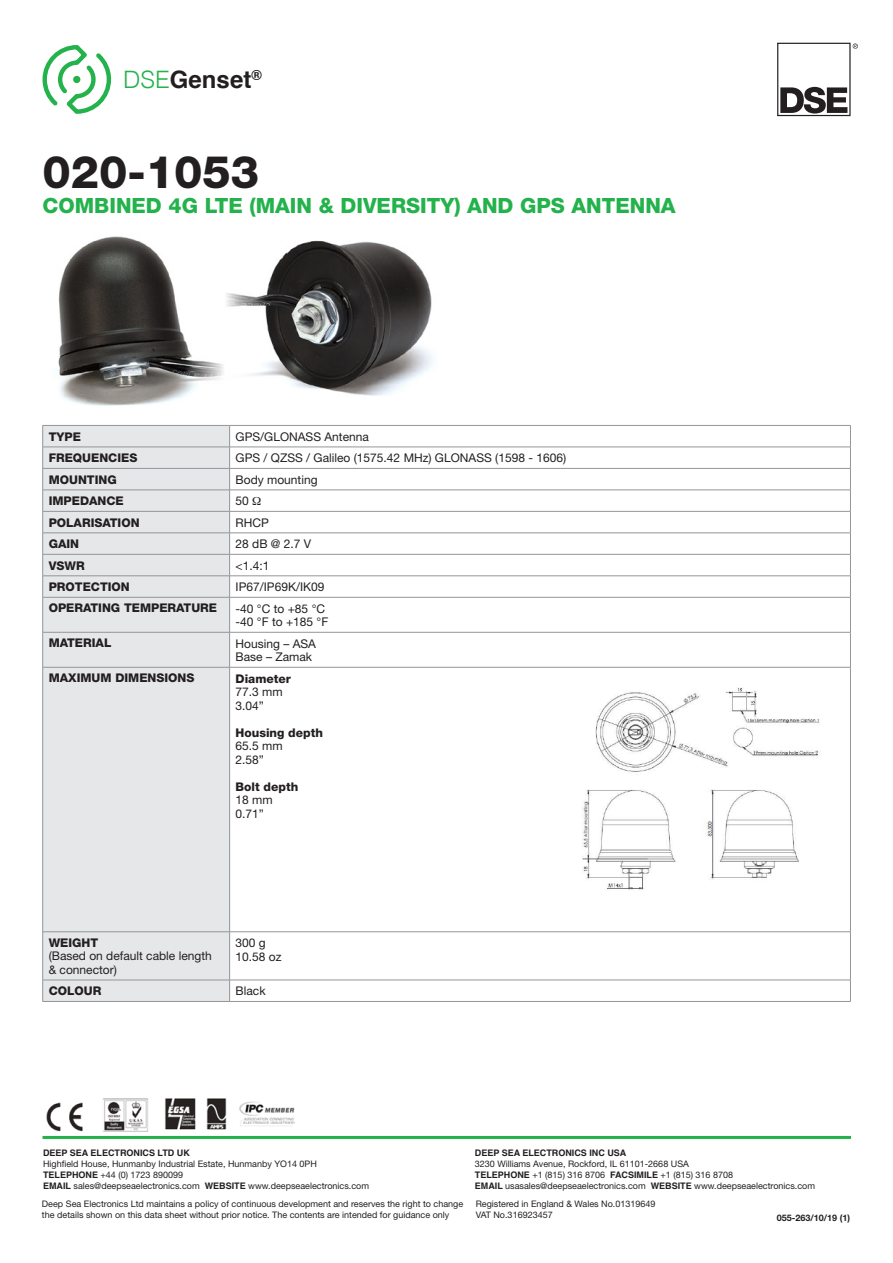
<style>
.page{position:relative;width:893px;height:1263px;background:#fff}
.page>*{position:absolute;margin:0;border:0;box-sizing:border-box;transform-origin:0 0}
.t1{font:800 45px "Helvetica Neue";color:#231f20}
.t2{font:700 24px "Helvetica";color:#231f20}
.t3{font:800 21px "Helvetica Neue";color:#23b24b}
.t4{font:12px "Helvetica Neue";color:#231f20}
.t5{font:800 12px "Helvetica Neue";color:#231f20}
.t6{font:9px/10.8px "Helvetica Neue";color:#231f20}
.t7{font:700 9px "Helvetica";color:#231f20}
.t8{font:700 9px "Helvetica Neue";color:#231f20}
.s1{font-weight:300;color:#23b24b}
.s2{font-family:"Helvetica";font-weight:700}
</style>
<div class="page">
<hr style="left:43px;top:1136px;width:808px;height:3px;background:#23b24b">
<svg style="left:777px;top:43px;width:81px;height:73px"></svg>
<img style="left:46px;top:1102px;width:37px;height:30px">
<img style="left:103px;top:1098px;width:192px;height:33px">
<svg style="left:43px;top:45px;width:68px;height:69px"></svg>
<div style="left:73px;top:76px;width:7px;height:7px;background:#23b24b;border-radius:50%"></div>
<div style="left:43px;top:426px;width:186px;height:575px;background:#e6e7e9"></div>
<hr style="left:43px;top:425px;width:187px;height:1px;background:#939598">
<hr style="left:230px;top:425px;width:621px;height:1px;background:#939598">
<hr style="left:43px;top:447px;width:187px;height:1px;background:#939598">
<hr style="left:230px;top:447px;width:621px;height:1px;background:#939598">
<hr style="left:43px;top:468px;width:187px;height:1px;background:#939598">
<hr style="left:230px;top:468px;width:621px;height:1px;background:#939598">
<hr style="left:43px;top:490px;width:187px;height:1px;background:#939598">
<hr style="left:230px;top:490px;width:621px;height:1px;background:#939598">
<hr style="left:43px;top:511px;width:187px;height:1px;background:#939598">
<hr style="left:230px;top:511px;width:621px;height:1px;background:#939598">
<hr style="left:43px;top:533px;width:187px;height:1px;background:#939598">
<hr style="left:230px;top:533px;width:621px;height:1px;background:#939598">
<hr style="left:43px;top:554px;width:187px;height:1px;background:#939598">
<hr style="left:230px;top:554px;width:621px;height:1px;background:#939598">
<hr style="left:43px;top:575px;width:187px;height:1px;background:#939598">
<svg style="left:42px;top:426px;width:1px;height:171px"></svg>
<hr style="left:230px;top:575px;width:621px;height:1px;background:#939598">
<svg style="left:229px;top:426px;width:1px;height:171px"></svg>
<svg style="left:850px;top:426px;width:1px;height:171px"></svg>
<hr style="left:43px;top:597px;width:187px;height:1px;background:#939598">
<hr style="left:42px;top:597px;width:1px;height:35px;background:#939598">
<hr style="left:230px;top:597px;width:621px;height:1px;background:#939598">
<hr style="left:229px;top:597px;width:1px;height:35px;background:#939598">
<hr style="left:850px;top:597px;width:1px;height:35px;background:#939598">
<hr style="left:43px;top:632px;width:187px;height:1px;background:#939598">
<hr style="left:42px;top:632px;width:1px;height:35px;background:#939598">
<hr style="left:230px;top:632px;width:621px;height:1px;background:#939598">
<hr style="left:229px;top:632px;width:1px;height:35px;background:#939598">
<hr style="left:850px;top:632px;width:1px;height:35px;background:#939598">
<hr style="left:43px;top:667px;width:187px;height:1px;background:#939598">
<hr style="left:42px;top:667px;width:1px;height:264px;background:#939598">
<hr style="left:230px;top:667px;width:621px;height:1px;background:#939598">
<hr style="left:229px;top:667px;width:1px;height:264px;background:#939598">
<hr style="left:850px;top:667px;width:1px;height:264px;background:#939598">
<hr style="left:43px;top:931px;width:187px;height:1px;background:#939598">
<hr style="left:42px;top:932px;width:1px;height:48px;background:#939598">
<hr style="left:230px;top:931px;width:621px;height:1px;background:#939598">
<hr style="left:229px;top:932px;width:1px;height:48px;background:#939598">
<hr style="left:850px;top:932px;width:1px;height:48px;background:#939598">
<hr style="left:43px;top:980px;width:187px;height:1px;background:#939598">
<svg style="left:42px;top:980px;width:1px;height:21px"></svg>
<hr style="left:230px;top:980px;width:621px;height:1px;background:#939598">
<svg style="left:229px;top:980px;width:1px;height:21px"></svg>
<svg style="left:850px;top:980px;width:1px;height:21px"></svg>
<hr style="left:43px;top:1001px;width:187px;height:1px;background:#939598">
<hr style="left:230px;top:1001px;width:621px;height:1px;background:#939598">
<img style="left:582px;top:687px;width:238px;height:203px">
<img style="left:58px;top:236px;width:375px;height:170px">
<p class="t2" style="left:123px;top:60px;width:140px"><span class="s1">DSE</span>Genset<sup>®</sup></p>
<p class="t1" style="left:43px;top:145px;width:218px">020-1053</p>
<p class="t3" style="left:43px;top:193px;width:635px">COMBINED 4G LTE (MAIN &amp; DIVERSITY) AND GPS ANTENNA</p>
<p class="t5" style="left:49px;top:429px;width:34px">TYPE</p>
<p class="t4" style="left:236px;top:429px;width:135px">GPS/GLONASS Antenna</p>
<p class="t5" style="left:49px;top:451px;width:90px">FREQUENCIES</p>
<p class="t4" style="left:236px;top:451px;width:332px">GPS / QZSS / Galileo (1575.42 MHz) GLONASS (1598 - 1606)</p>
<p class="t5" style="left:49px;top:472px;width:70px">MOUNTING</p>
<p class="t4" style="left:236px;top:472px;width:84px">Body mounting</p>
<p class="t5" style="left:49px;top:494px;width:77px">IMPEDANCE</p>
<p class="t4" style="left:236px;top:494px;width:15px">50</p>
<p class="t5" style="left:49px;top:515px;width:92px">POLARISATION</p>
<p class="t4" style="left:236px;top:515px;width:35px">RHCP</p>
<p class="t5" style="left:49px;top:537px;width:32px">GAIN</p>
<p class="t4" style="left:236px;top:537px;width:77px">28 dB @ 2.7 V</p>
<p class="t5" style="left:49px;top:558px;width:38px">VSWR</p>
<p class="t4" style="left:236px;top:558px;width:35px">&lt;1.4:1</p>
<p class="t5" style="left:49px;top:580px;width:83px">PROTECTION</p>
<p class="t4" style="left:236px;top:580px;width:90px">IP67/IP69K/IK09</p>
<p class="t5" style="left:49px;top:601px;width:170px">OPERATING TEMPERATURE</p>
<p class="t4" style="left:236px;top:601px;width:91px">-40 °C to +85 °C</p>
<p class="t4" style="left:236px;top:615px;width:94px">-40 °F to +185 °F</p>
<p class="t5" style="left:49px;top:636px;width:64px">MATERIAL</p>
<p class="t4" style="left:236px;top:636px;width:82px">Housing – ASA</p>
<p class="t4" style="left:236px;top:650px;width:78px">Base – Zamak</p>
<p class="t5" style="left:49px;top:671px;width:147px">MAXIMUM DIMENSIONS</p>
<p class="t5" style="left:236px;top:671px;width:57px">Diameter</p>
<p class="t4" style="left:236px;top:685px;width:49px">77.3 mm</p>
<p class="t4" style="left:236px;top:698px;width:30px">3.04”</p>
<p class="t5" style="left:236px;top:725px;width:89px">Housing depth</p>
<p class="t4" style="left:236px;top:739px;width:49px">65.5 mm</p>
<p class="t4" style="left:236px;top:752px;width:30px">2.58”</p>
<p class="t5" style="left:236px;top:779px;width:64px">Bolt depth</p>
<p class="t4" style="left:236px;top:793px;width:39px">18 mm</p>
<p class="t4" style="left:236px;top:806px;width:30px">0.71”</p>
<p class="t5" style="left:49px;top:935px;width:51px">WEIGHT</p>
<p class="t4" style="left:49px;top:949px;width:165px">(Based on default cable length</p>
<p class="t4" style="left:49px;top:962px;width:70px">&amp; connector)</p>
<p class="t4" style="left:236px;top:936px;width:32px">300 g</p>
<p class="t4" style="left:236px;top:949px;width:48px">10.58 oz</p>
<p class="t5" style="left:49px;top:984px;width:54px">COLOUR</p>
<p class="t4" style="left:236px;top:984px;width:31px">Black</p>
<p class="t7" style="left:43px;top:1146px;width:148px">DEEP SEA ELECTRONICS LTD UK</p>
<p class="t6" style="left:43px;top:1158px;width:275px">Highfield House, Hunmanby Industrial Estate, Hunmanby YO14 0PH</p>
<p class="t6" style="left:43px;top:1169px;width:142px"><span class="s2">TELEPHONE</span> +44 (0) 1723 890099</p>
<p class="t6" style="left:43px;top:1180px;width:328px"><span class="s2">EMAIL</span> sales@deepseaelectronics.com <span class="s2">WEBSITE</span> www.deepseaelectronics.com</p>
<p class="t7" style="left:475px;top:1146px;width:153px">DEEP SEA ELECTRONICS INC USA</p>
<p class="t6" style="left:475px;top:1158px;width:216px">3230 Williams Avenue, Rockford, IL 61101-2668 USA</p>
<p class="t6" style="left:475px;top:1169px;width:260px"><span class="s2">TELEPHONE</span> +1 (815) 316 8706 <span class="s2">FACSIMILE</span> +1 (815) 316 8708</p>
<p class="t6" style="left:475px;top:1180px;width:342px"><span class="s2">EMAIL</span> usasales@deepseaelectronics.com <span class="s2">WEBSITE</span> www.deepseaelectronics.com</p>
<p class="t6" style="left:42px;top:1198px;width:423px">Deep Sea Electronics Ltd maintains a policy of continuous development and reserves the right to change the details shown on this data sheet without prior notice. The contents are intended for guidance only</p>
<p class="t6" style="left:476px;top:1198px;width:181px">Registered in England &amp; Wales No.01319649</p>
<p class="t6" style="left:476px;top:1209px;width:78px">VAT No.316923457</p>
<p class="t8" style="left:777px;top:1212px;width:75px">055-263/10/19 (1)</p>
</div>
